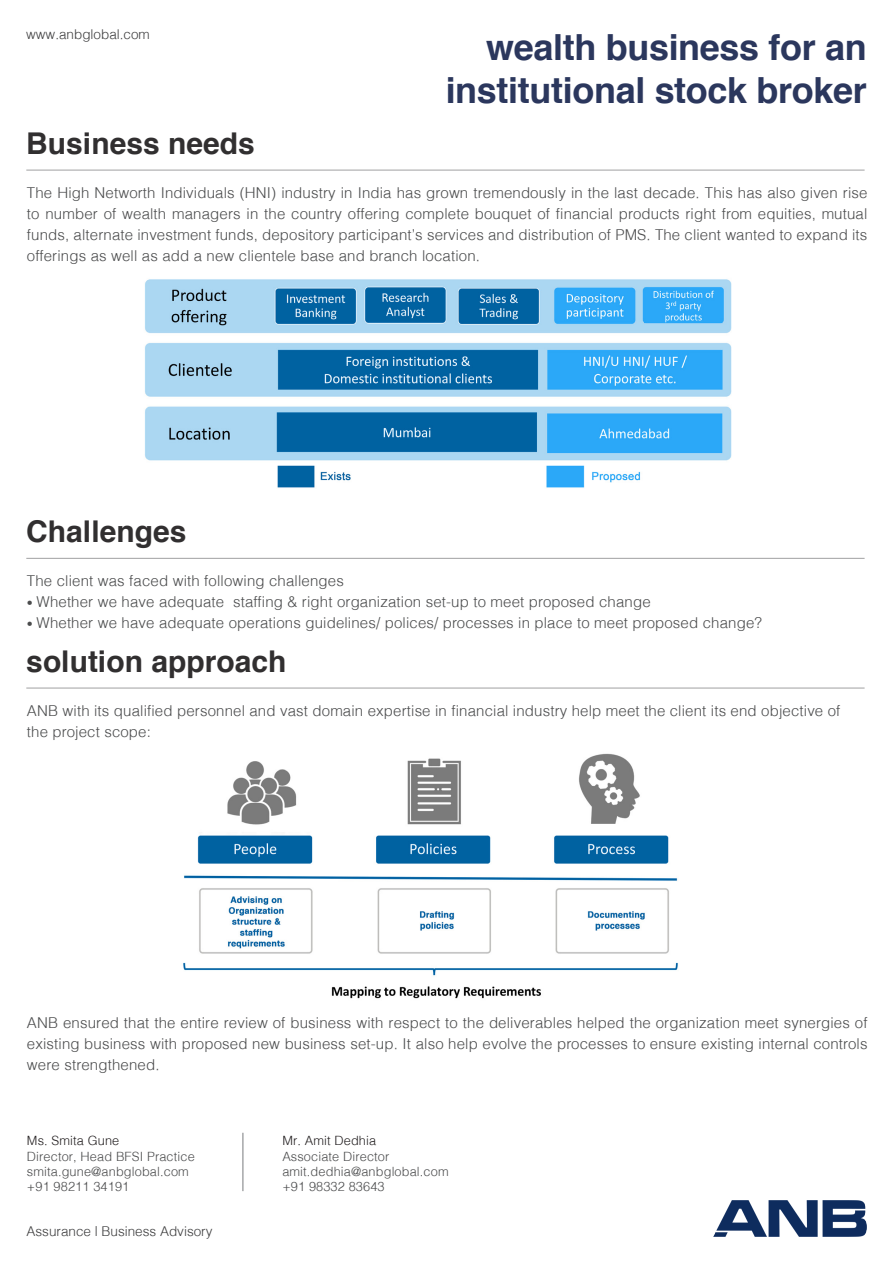
<style>
.page{position:relative;width:893px;height:1263px;background:#fff}
.page>*{position:absolute;margin:0;border:0;box-sizing:border-box;transform-origin:0 0}
.t1{font:700 36px "Helvetica";letter-spacing:-.01em;color:#2b375d}
.t2{font:700 30px "Helvetica";color:#312f30}
.t3{font:300 15px/21px "Helv";letter-spacing:.01em;color:#4b4c4d;text-align:justify}
.t4{font:300 13.5px "Helv";color:#3e3e3f}
.t5{font:300 12.75px "Helv";letter-spacing:.01em;color:#4b4c4d}
.t6{font:300 12.75px "Helv";letter-spacing:.01em;color:#231f20}
.s1{font-size:12px}
</style>
<div class="page">
<img style="left:714px;top:1201px;width:153px;height:35px">
<hr style="left:26px;top:687px;width:839px;height:2px;background:#4b4c4d">
<hr style="left:26px;top:170px;width:839px;height:1px;background:#4b4c4d">
<hr style="left:26px;top:558px;width:839px;height:1px;background:#4b4c4d">
<img style="left:145px;top:279px;width:587px;height:209px">
<img style="left:183px;top:753px;width:495px;height:246px">
<hr style="left:242px;top:1133px;width:1px;height:58px;background:#808285">
<p class="t4" style="left:26px;top:26px;width:125px">www.anbglobal.com</p>
<p class="t1" style="left:486px;top:25px;width:382px">wealth business for an</p>
<p class="t1" style="left:446px;top:68px;width:423px">institutional stock broker</p>
<p class="t2" style="left:26px;top:124px;width:230px">Business needs</p>
<p class="t3" style="left:27px;top:182px;width:842px">The High Networth Individuals (HNI) industry in India has grown tremendously in the last decade. This has also given rise to number of wealth managers in the country offering complete bouquet of financial products right from equities, mutual funds, alternate investment funds, depository participant’s services and distribution of PMS. The client wanted to expand its offerings as well as add a new clientele base and branch location.</p>
<p class="t2" style="left:26px;top:512px;width:162px">Challenges</p>
<p class="t3" style="left:27px;top:570px;width:318px">The client was faced with following challenges</p>
<p class="t3" style="left:27px;top:591px;width:625px"><span class="s1">•</span> Whether we have adequate staffing &amp; right organization set-up to meet proposed change</p>
<p class="t3" style="left:27px;top:612px;width:737px"><span class="s1">•</span> Whether we have adequate operations guidelines/ polices/ processes in place to meet proposed change?</p>
<p class="t2" style="left:26px;top:642px;width:262px">solution approach</p>
<p class="t3" style="left:27px;top:700px;width:815px">ANB with its qualified personnel and vast domain expertise in financial industry help meet the client its end objective of</p>
<p class="t3" style="left:27px;top:721px;width:126px">the project scope:</p>
<p class="t3" style="left:27px;top:1012px;width:842px">ANB ensured that the entire review of business with respect to the deliverables helped the organization meet synergies of existing business with proposed new business set-up. It also help evolve the processes to ensure existing internal controls were strengthened.</p>
<p class="t6" style="left:27px;top:1133px;width:94px">Ms. Smita Gune</p>
<p class="t5" style="left:27px;top:1148px;width:169px">Director, Head BFSI Practice</p>
<p class="t5" style="left:27px;top:1163px;width:163px">smita.gune@anbglobal.com</p>
<p class="t5" style="left:27px;top:1179px;width:104px">+91 98211 34191</p>
<p class="t4" style="left:26px;top:1223px;width:188px">Assurance | Business Advisory</p>
<p class="t6" style="left:282px;top:1133px;width:95px">Mr. Amit Dedhia</p>
<p class="t5" style="left:282px;top:1148px;width:109px">Associate Director</p>
<p class="t5" style="left:282px;top:1163px;width:168px">amit.dedhia@anbglobal.com</p>
<p class="t5" style="left:282px;top:1179px;width:104px">+91 98332 83643</p>
</div>
